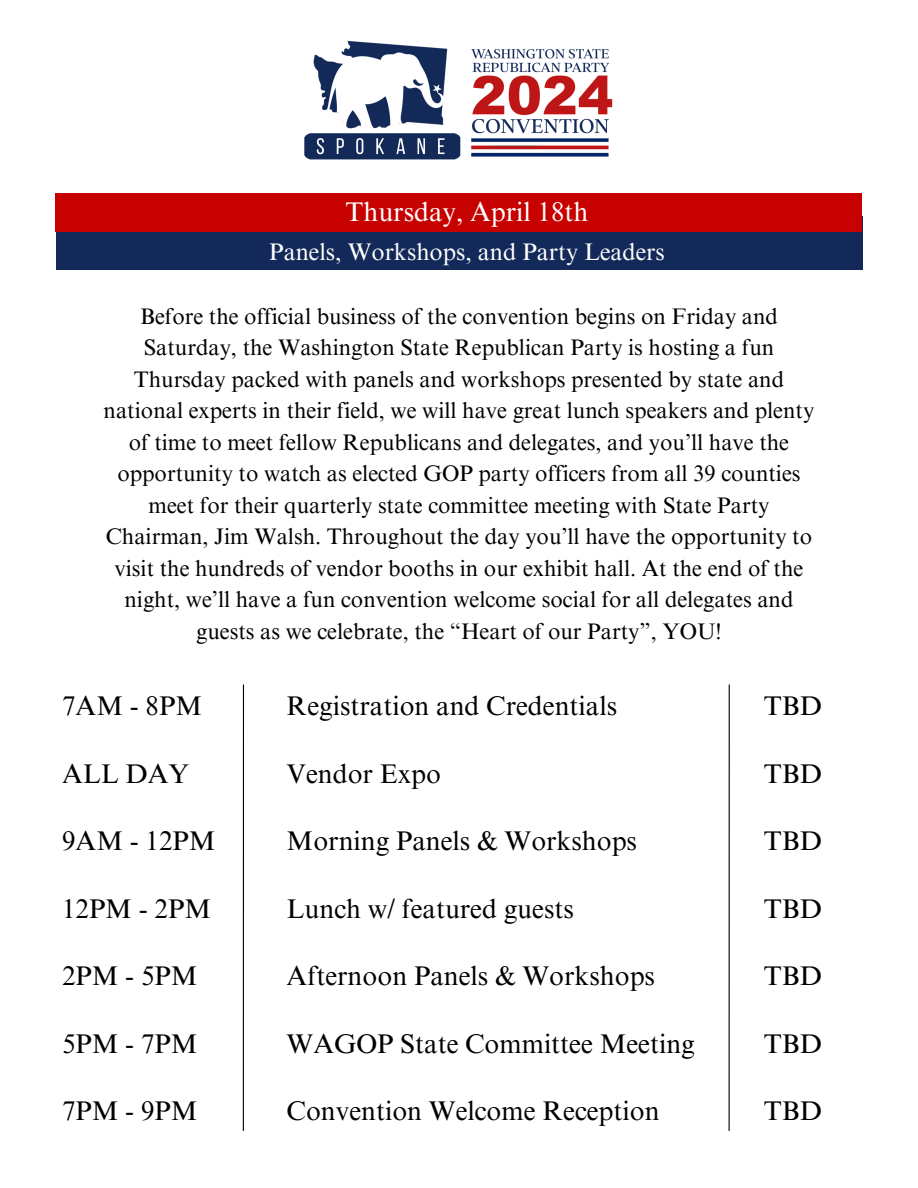
<style>
.page{position:relative;width:918px;height:1188px;background:#fff}
.page>*{position:absolute;margin:0;border:0;box-sizing:border-box;transform-origin:0 0}
.t1{font:27px "Times NRMT Pro";color:#000}
.t2{font:27px "Times NRMT Pro";color:#fff}
.t3{font:24px "Times NRMT Pro";color:#fff}
.t4{font:22.5px/31.5px "Times NRMT Pro";color:#000;text-align:center}
</style>
<div class="page">
<div style="left:56px;top:216px;width:806px;height:54px;background:#132959"></div>
<div style="left:56px;top:193px;width:806px;height:39px;background:#c70000"></div>
<img style="left:304px;top:40px;width:309px;height:120px">
<hr style="left:729px;top:684px;width:1px;height:447px;background:#000">
<hr style="left:243px;top:684px;width:1px;height:447px;background:#000">
<p class="t2" style="left:346px;top:201px;width:244px">Thursday, April 18th</p>
<h2 class="t3" style="left:269px;top:242px;width:397px">Panels, Workshops, and Party Leaders</h2>
<h2 class="t4" style="left:104px;top:303px;width:712px">Before the official business of the convention begins on Friday and Saturday, the Washington State Republican Party is hosting a fun Thursday packed with panels and workshops presented by state and national experts in their field, we will have great lunch speakers and plenty of time to meet fellow Republicans and delegates, and you’ll have the opportunity to watch as elected GOP party officers from all 39 counties meet for their quarterly state committee meeting with State Party Chairman, Jim Walsh. Throughout the day you’ll have the opportunity to visit the hundreds of vendor booths in our exhibit hall. At the end of the night, we’ll have a fun convention welcome social for all delegates and guests as we celebrate, the “Heart of our Party”, YOU!</h2>
<p class="t1" style="left:62px;top:696px;width:142px">7AM - 8PM</p>
<p class="t1" style="left:287px;top:696px;width:332px">Registration and Credentials</p>
<h1 class="t1" style="left:764px;top:696px;width:60px">TBD</h1>
<p class="t1" style="left:62px;top:764px;width:129px">ALL DAY</p>
<p class="t1" style="left:287px;top:764px;width:156px">Vendor Expo</p>
<h1 class="t1" style="left:764px;top:764px;width:60px">TBD</h1>
<p class="t1" style="left:62px;top:831px;width:155px">9AM - 12PM</p>
<p class="t1" style="left:287px;top:831px;width:352px">Morning Panels &amp; Workshops</p>
<h1 class="t1" style="left:764px;top:831px;width:60px">TBD</h1>
<p class="t1" style="left:62px;top:899px;width:151px">12PM - 2PM</p>
<p class="t1" style="left:287px;top:899px;width:289px">Lunch w/ featured guests</p>
<h1 class="t1" style="left:764px;top:899px;width:60px">TBD</h1>
<p class="t1" style="left:62px;top:966px;width:137px">2PM - 5PM</p>
<p class="t1" style="left:287px;top:966px;width:370px">Afternoon Panels &amp; Workshops</p>
<h1 class="t1" style="left:764px;top:966px;width:60px">TBD</h1>
<p class="t1" style="left:62px;top:1034px;width:137px">5PM - 7PM</p>
<p class="t1" style="left:287px;top:1034px;width:410px">WAGOP State Committee Meeting</p>
<h1 class="t1" style="left:764px;top:1034px;width:60px">TBD</h1>
<p class="t1" style="left:62px;top:1101px;width:137px">7PM - 9PM</p>
<p class="t1" style="left:287px;top:1101px;width:375px">Convention Welcome Reception</p>
<h1 class="t1" style="left:764px;top:1101px;width:60px">TBD</h1>
</div>
